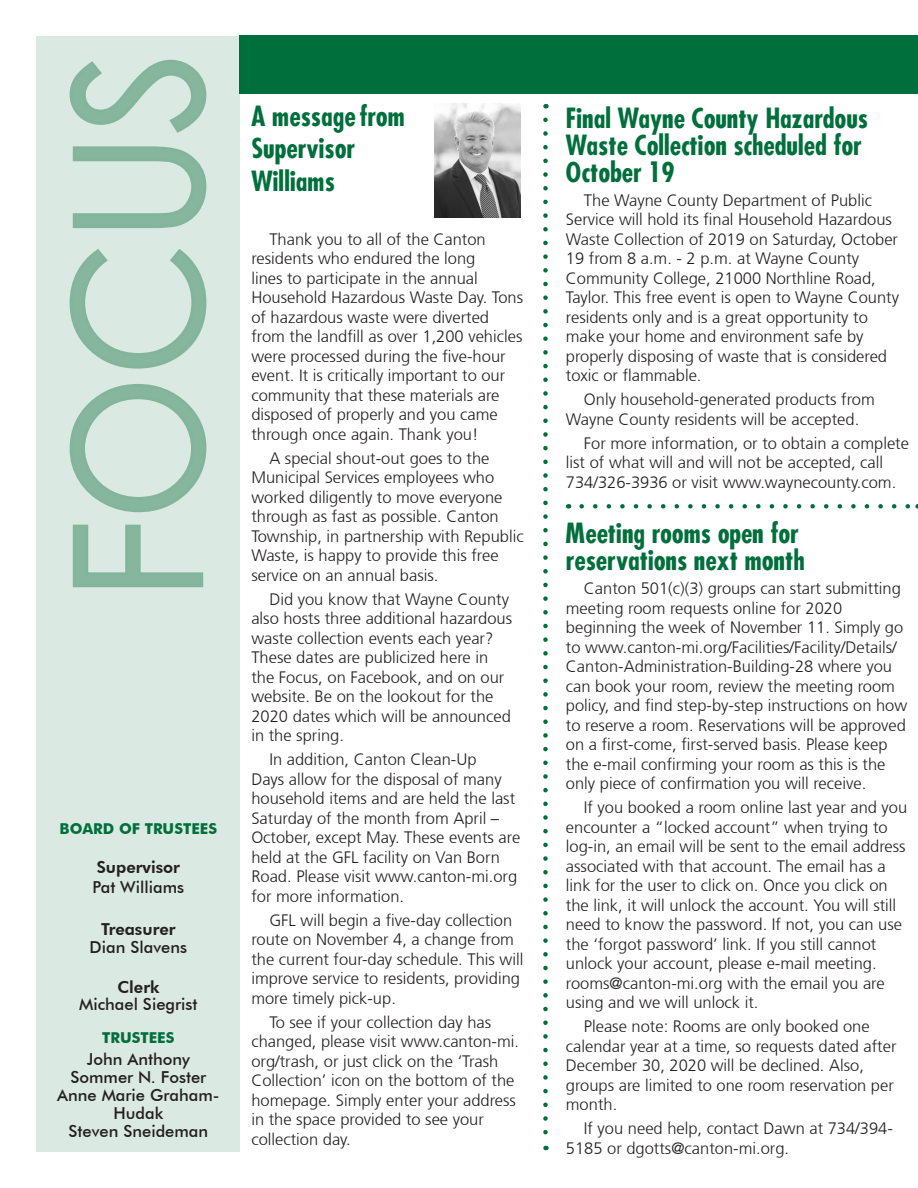
<style>
.page{position:relative;width:918px;height:1188px;background:#fff}
.page>*{position:absolute;margin:0;border:0;box-sizing:border-box;transform-origin:0 0}
.Main_Headline{font:700 condensed 27px/27px "Futura";color:#006f3c}
.Body_Text{font:300 16.5px/19.5px "Frutiger";color:#231f20}
.t1{font:500 16.5px/18px "Futura BT";color:#231f20;text-align:center}
.Subhead{font:800 16.5px "Futura BT";color:#231f20}
.t2{font:700 15px "Futura BT";color:#006f3c}
</style>
<div class="page">
<div style="left:36px;top:36px;width:204px;height:1116px;background:#dae9e1"></div>
<svg style="left:69px;top:59px;width:138px;height:529px"></svg>
<div style="left:239px;top:36px;width:679px;height:58px;background:#006f3c"></div>
<img style="left:435px;top:104px;width:86px;height:113px">
<svg style="left:543px;top:120px;width:5px;height:1030px"></svg>
<svg style="left:582px;top:504px;width:328px;height:5px"></svg>
<p class="t2" style="left:60px;top:820px;width:159px">BOARD OF TRUSTEES</p>
<p class="Subhead" style="left:97px;top:857px;width:85px">Supervisor</p>
<p class="t1" style="left:93px;top:878px;width:93px">Pat Williams</p>
<p class="Subhead" style="left:101px;top:919px;width:76px">Treasurer</p>
<p class="t1" style="left:90px;top:938px;width:99px">Dian Slavens</p>
<p class="Subhead" style="left:117px;top:977px;width:44px">Clerk</p>
<p class="t1" style="left:79px;top:995px;width:120px">Michael Siegrist</p>
<p class="t2" style="left:102px;top:1028px;width:74px">TRUSTEES</p>
<p class="t1" style="left:87px;top:1050px;width:105px">John Anthony</p>
<p class="t1" style="left:70px;top:1068px;width:137px">Sommer N. Foster</p>
<p class="t1" style="left:57px;top:1086px;width:164px">Anne Marie Graham-<br>Hudak</p>
<p class="t1" style="left:69px;top:1122px;width:141px">Steven Sneideman</p>
<p class="Main_Headline" style="left:251px;top:102px;width:155px">A message from</p>
<p class="Main_Headline" style="left:251px;top:132px;width:105px;line-height:32.4px">Supervisor<br>Williams</p>
<p class="Body_Text" style="left:251px;top:229px;width:273px;text-indent:18px">Thank you to all of the Canton residents who endured the long<br>lines to participate in the annual Household Hazardous Waste Day. Tons of hazardous waste were diverted from the landfill as over 1,200 vehicles were processed during the five-hour event. It is critically important to our community that these materials are disposed of properly and you came through once again. Thank you!</p>
<p class="Body_Text" style="left:251px;top:448px;width:274px;text-indent:18px">A special shout-out goes to the Municipal Services employees who worked diligently to move everyone through as fast as possible. Canton Township, in partnership with Republic Waste, is happy to provide this free service on an annual basis.</p>
<p class="Body_Text" style="left:251px;top:589px;width:262px;text-indent:18px">Did you know that Wayne County also hosts three additional hazardous waste collection events each year?<br>These dates are publicized here in the Focus, on Facebook, and on our website. Be on the lookout for the<br>2020 dates which will be announced in the spring.</p>
<p class="Body_Text" style="left:251px;top:750px;width:270px;text-indent:18px">In addition, Canton Clean-Up<br>Days allow for the disposal of many household items and are held the last Saturday of the month from April – October, except May. These events are held at the GFL facility on Van Born Road. Please visit www.canton-mi.org for more information.</p>
<p class="Body_Text" style="left:251px;top:910px;width:273px;text-indent:18px">GFL will begin a five-day collection route on November 4, a change from the current four-day schedule. This will improve service to residents, providing more timely pick-up.</p>
<p class="Body_Text" style="left:251px;top:1012px;width:269px;text-indent:18px">To see if your collection day has changed, please visit www.canton-mi. org/trash, or just click on the ‘Trash<br>Collection’ icon on the bottom of the homepage. Simply enter your address in the space provided to see your collection day.</p>
<p class="Main_Headline" style="left:566px;top:104px;width:304px">Final Wayne County Hazardous<br>Waste Collection scheduled for<br>October 19</p>
<p class="Body_Text" style="left:566px;top:190px;width:335px;text-indent:18px">The Wayne County Department of Public Service will hold its final Household Hazardous Waste Collection of 2019 on Saturday, October 19 from 8 a.m. - 2 p.m. at Wayne County Community College, 21000 Northline Road, Taylor. This free event is open to Wayne County residents only and is a great opportunity to make your home and environment safe by properly disposing of waste that is considered toxic or flammable.</p>
<p class="Body_Text" style="left:566px;top:390px;width:310px;text-indent:18px">Only household-generated products from<br>Wayne County residents will be accepted.</p>
<p class="Body_Text" style="left:566px;top:433px;width:345px;text-indent:18px">For more information, or to obtain a complete list of what will and will not be accepted, call<br>734/326-3936 or visit www.waynecounty.com.</p>
<p class="Main_Headline" style="left:566px;top:519px;width:240px">Meeting rooms open for reservations next month</p>
<p class="Body_Text" style="left:566px;top:579px;width:343px;text-indent:18px">Canton 501(c)(3) groups can start submitting meeting room requests online for 2020 beginning the week of November 11. Simply go to www.canton-mi.org/Facilities/Facility/Details/ Canton-Administration-Building-28 where you can book your room, review the meeting room policy, and find step-by-step instructions on how to reserve a room. Reservations will be approved on a first-come, first-served basis. Please keep the e-mail confirming your room as this is the only piece of confirmation you will receive.</p>
<p class="Body_Text" style="left:566px;top:798px;width:343px;text-indent:18px">If you booked a room online last year and you encounter a “locked account” when trying to log-in, an email will be sent to the email address associated with that account. The email has a link for the user to click on. Once you click on the link, it will unlock the account. You will still need to know the password. If not, you can use the ‘forgot password’ link. If you still cannot unlock your account, please e-mail meeting. rooms@canton-mi.org with the email you are using and we will unlock it.</p>
<p class="Body_Text" style="left:566px;top:1017px;width:332px;text-indent:18px">Please note: Rooms are only booked one calendar year at a time, so requests dated after December 30, 2020 will be declined. Also, groups are limited to one room reservation per month.</p>
<p class="Body_Text" style="left:566px;top:1119px;width:329px;text-indent:18px">If you need help, contact Dawn at 734/394-<br>5185 or dgotts@canton-mi.org.</p>
</div>
